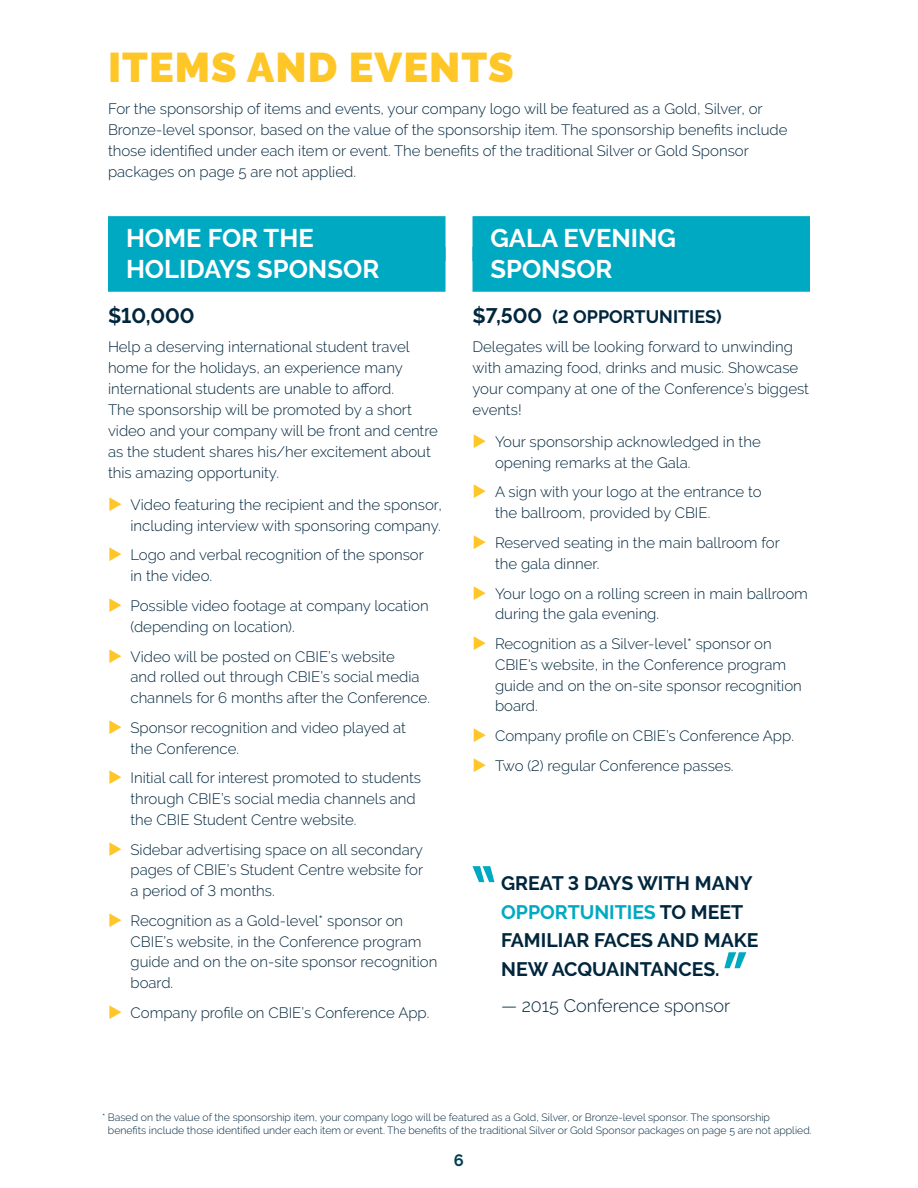
<style>
.page{position:relative;width:918px;height:1188px;background:#fff}
.page>*{position:absolute;margin:0;border:0;box-sizing:border-box;transform-origin:0 0}
.t1{font:900 41.4px "Raleway";letter-spacing:.025em;color:#ffc627}
.t2{font:700 25.5px/30.6px "Raleway";color:#fff}
.t3{font:700 21px "Raleway";color:#00263d}
.t4{font:700 19.5px/28.5px "Raleway";color:#00263d}
.t5{font:700 18px "Raleway";color:#00263d}
.t6{font:300 18px "Raleway";color:#00263d}
.t7{font:700 16.5px "Raleway";color:#003e52}
.t8{font:300 15px/20.7px "Raleway";color:#00263d}
.t9{font:300 10.5px/12.6px "Raleway";color:#00263d}
.s1{font-size:21px}
.s2{color:#00a9c2}
</style>
<div class="page">
<div style="left:108px;top:216px;width:338px;height:45px;background:#00a9c2"></div>
<div style="left:108px;top:247px;width:338px;height:45px;background:#00a9c2"></div>
<div style="left:472px;top:216px;width:338px;height:45px;background:#00a9c2"></div>
<div style="left:472px;top:247px;width:338px;height:45px;background:#00a9c2"></div>
<svg style="left:724px;top:952px;width:22px;height:16px"></svg>
<svg style="left:472px;top:866px;width:23px;height:16px"></svg>
<h1 class="t1" style="left:108px;top:44px;width:407px">ITEMS AND EVENTS</h1>
<p class="t8" style="left:108px;top:98px;width:681px">For the sponsorship of items and events, your company logo will be featured as a Gold, Silver, or Bronze-level sponsor, based on the value of the sponsorship item. The sponsorship benefits include those identified under each item or event. The benefits of the traditional Silver or Gold Sponsor packages on page 5 are not applied.</p>
<h2 class="t2" style="left:126px;top:223px;width:255px">HOME FOR THE<br>HOLIDAYS SPONSOR</h2>
<h3 class="t3" style="left:108px;top:303px;width:88px">$10,000</h3>
<p class="t8" style="left:108px;top:337px;width:331px">Help a deserving international student travel home for the holidays, an experience many international students are unable to afford.<br>The sponsorship will be promoted by a short video and your company will be front and centre as the student shares his/her excitement about this amazing opportunity.</p>
<p class="t8" style="left:130px;top:494px;width:313px">Video featuring the recipient and the sponsor, including interview with sponsoring company.</p>
<p class="t8" style="left:130px;top:545px;width:295px">Logo and verbal recognition of the sponsor in the video.</p>
<p class="t8" style="left:130px;top:595px;width:300px">Possible video footage at company location (depending on location).</p>
<p class="t8" style="left:130px;top:646px;width:301px">Video will be posted on CBIE’s website<br>and rolled out through CBIE’s social media channels for 6 months after the Conference.</p>
<p class="t8" style="left:130px;top:717px;width:277px">Sponsor recognition and video played at the Conference.</p>
<p class="t8" style="left:130px;top:768px;width:292px">Initial call for interest promoted to students through CBIE’s social media channels and the CBIE Student Centre website.</p>
<p class="t8" style="left:130px;top:839px;width:294px;text-align:justify">Sidebar advertising space on all secondary pages of CBIE’s Student Centre website for a period of 3 months.</p>
<p class="t8" style="left:130px;top:910px;width:308px">Recognition as a Gold-level* sponsor on CBIE’s website, in the Conference program guide and on the on-site sponsor recognition board.</p>
<p class="t8" style="left:130px;top:1002px;width:300px">Company profile on CBIE’s Conference App.</p>
<h2 class="t2" style="left:490px;top:223px;width:187px">GALA EVENING<br>SPONSOR</h2>
<p class="t5" style="left:472px;top:306px;width:251px"><span class="s1">$7,500</span> (2 OPPORTUNITIES)</p>
<p class="t8" style="left:472px;top:337px;width:338px">Delegates will be looking forward to unwinding with amazing food, drinks and music. Showcase your company at one of the Conference’s biggest events!</p>
<p class="t8" style="left:495px;top:431px;width:267px">Your sponsorship acknowledged in the opening remarks at the Gala.</p>
<p class="t8" style="left:495px;top:482px;width:268px">A sign with your logo at the entrance to the ballroom, provided by CBIE.</p>
<p class="t8" style="left:495px;top:532px;width:286px">Reserved seating in the main ballroom for the gala dinner.</p>
<p class="t8" style="left:495px;top:583px;width:315px">Your logo on a rolling screen in main ballroom during the gala evening.</p>
<p class="t8" style="left:495px;top:633px;width:308px">Recognition as a Silver-level* sponsor on CBIE's website, in the Conference program guide and on the on-site sponsor recognition board.</p>
<p class="t8" style="left:495px;top:721px;width:300px;line-height:29.8px">Company profile on CBIE’s Conference App.<br>Two (2) regular Conference passes.</p>
<h3 class="t4" style="left:501px;top:869px;width:259px">GREAT 3 DAYS WITH MANY<br><span class="s2">OPPORTUNITIES</span> TO MEET<br>FAMILIAR FACES AND MAKE<br>NEW ACQUAINTANCES.</h3>
<p class="t6" style="left:501px;top:995px;width:231px">— 2015 Conference sponsor</p>
<p class="t9" style="left:108px;top:1111px;width:705px;text-indent:-6px">* Based on the value of the sponsorship item, your company logo will be featured as a Gold, Silver, or Bronze-level sponsor. The sponsorship<br>benefits include those identified under each item or event. The benefits of the traditional Silver or Gold Sponsor packages on page 5 are not applied.</p>
<p class="t7" style="left:454px;top:1151px;width:12px">6</p>
</div>
